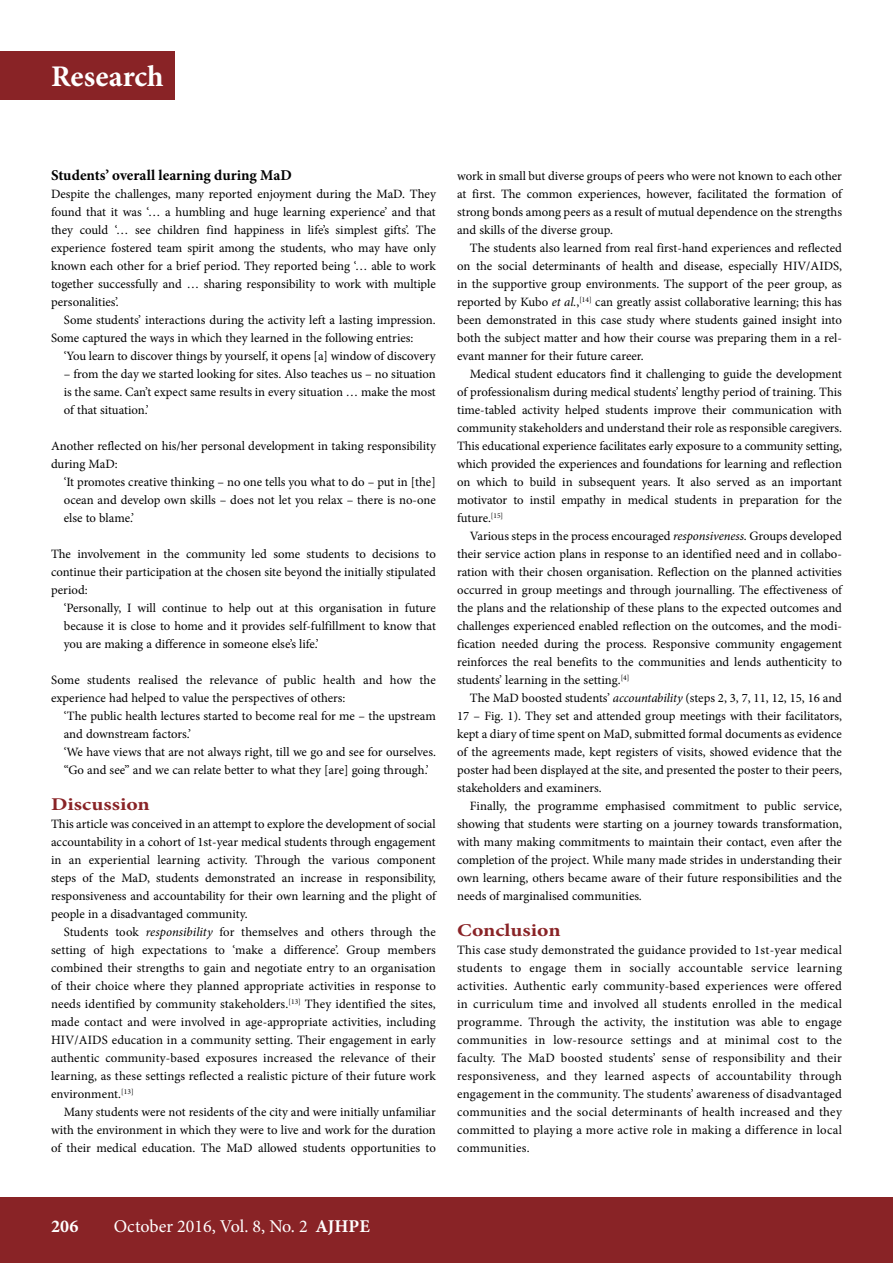
<style>
.page{position:relative;width:893px;height:1263px;background:#fff}
.page>*{position:absolute;margin:0;border:0;box-sizing:border-box;transform-origin:0 0}
.t1{font:700 30px "Minion Pro";color:#fff}
.t2{font:18px "Minion Pro";color:#fff}
.t3{font:700 18px "Minion Pro";color:#892326;scale:1.2 1}
.t4{font:700 18px "Minion Pro";color:#fff}
.t5{font:700 15px "Minion Pro";color:#000}
.t6{font:12.75px/18px "Minion Pro";color:#000;text-align:justify}
.s1{font-style:italic}
.s2{font-weight:700}
</style>
<div class="page">
<div style="left:0;top:1197px;width:893px;height:66px;background:#892326"></div>
<div style="left:0;top:51px;width:174px;height:49px;background:#892326"></div>
<h1 class="t1" style="left:51px;top:56px;width:114px">Research</h1>
<p class="t5" style="left:51px;top:165px;width:242px">Students’ overall learning during MaD</p>
<p class="t6" style="left:51px;top:185px;width:386px">Despite the challenges, many reported enjoyment during the MaD. They found that it was ‘… a humbling and huge learning experience’ and that they could ‘… see children find happiness in life’s simplest gifts’. The experience fostered team spirit among the students, who may have only known each other for a brief period. They reported being ‘… able to work together successfully and … sharing responsibility to work with multiple personalities’.</p>
<p class="t6" style="left:51px;top:311px;width:386px;text-indent:13px">Some students’ interactions during the activity left a lasting impression.<br>Some captured the ways in which they learned in the following entries:</p>
<p class="t6" style="left:64px;top:347px;width:373px">‘You learn to discover things by yourself, it opens [a] window of discovery</p>
<p class="t6" style="left:64px;top:365px;width:374px">– from the day we started looking for sites. Also teaches us – no situation is the same. Can’t expect same results in every situation … make the most of that situation.’</p>
<p class="t6" style="left:51px;top:437px;width:386px">Another reflected on his/her personal development in taking responsibility during MaD:</p>
<p class="t6" style="left:64px;top:473px;width:374px">‘It promotes creative thinking – no one tells you what to do – put in [the] ocean and develop own skills – does not let you relax – there is no-one else to blame.’</p>
<p class="t6" style="left:51px;top:545px;width:386px">The involvement in the community led some students to decisions to continue their participation at the chosen site beyond the initially stipulated period:</p>
<p class="t6" style="left:64px;top:599px;width:374px">‘Personally, I will continue to help out at this organisation in future because it is close to home and it provides self-fulfillment to know that you are making a difference in someone else’s life.’</p>
<p class="t6" style="left:51px;top:671px;width:386px">Some students realised the relevance of public health and how the experience had helped to value the perspectives of others:</p>
<p class="t6" style="left:64px;top:707px;width:374px;text-align:left">‘The public health lectures started to become real for me – the upstream and downstream factors.’<br>‘We have views that are not always right, till we go and see for ourselves. “Go and see” and we can relate better to what they [are] going through.’</p>
<h2 class="t3" style="left:51px;top:792px;width:84px">Discussion</h2>
<p class="t6" style="left:51px;top:815px;width:386px">This article was conceived in an attempt to explore the development of social accountability in a cohort of 1st-year medical students through engagement in an experiential learning activity. Through the various component steps of the MaD, students demonstrated an increase in responsibility, responsiveness and accountability for their own learning and the plight of people in a disadvantaged community.</p>
<p class="t6" style="left:51px;top:923px;width:386px;text-indent:13px">Students took <span class="s1">responsibility</span> for themselves and others through the setting of high expectations to ‘make a difference’. Group members combined their strengths to gain and negotiate entry to an organisation of their choice where they planned appropriate activities in response to needs identified by community stakeholders.<sup>[13]</sup> They identified the sites, made contact and were involved in age-appropriate activities, including HIV/AIDS education in a community setting. Their engagement in early authentic community-based exposures increased the relevance of their learning, as these settings reflected a realistic picture of their future work environment.<sup>[13]</sup></p>
<p class="t6" style="left:51px;top:1103px;width:386px;text-indent:13px">Many students were not residents of the city and were initially unfamiliar with the environment in which they were to live and work for the duration of their medical education. The MaD allowed students opportunities to</p>
<p class="t6" style="left:457px;top:167px;width:386px">work in small but diverse groups of peers who were not known to each other at first. The common experiences, however, facilitated the formation of strong bonds among peers as a result of mutual dependence on the strengths and skills of the diverse group.</p>
<p class="t6" style="left:457px;top:239px;width:386px;text-indent:13px">The students also learned from real first-hand experiences and reflected on the social determinants of health and disease, especially HIV/AIDS, in the supportive group environments. The support of the peer group, as reported by Kubo <span class="s1">et al.</span>,<sup>[14]</sup> can greatly assist collaborative learning; this has been demonstrated in this case study where students gained insight into both the subject matter and how their course was preparing them in a rel&shy;evant manner for their future career.</p>
<p class="t6" style="left:457px;top:365px;width:386px;text-indent:13px">Medical student educators find it challenging to guide the development of professionalism during medical students’ lengthy period of training. This time-tabled activity helped students improve their communication with community stakeholders and understand their role as responsible caregivers.<br>This educational experience facilitates early exposure to a community setting, which provided the experiences and foundations for learning and reflection on which to build in subsequent years. It also served as an important motivator to instil empathy in medical students in preparation for the future.<sup>[15]</sup></p>
<p class="t6" style="left:457px;top:527px;width:386px;text-indent:13px">Various steps in the process encouraged <span class="s1">responsiveness</span>. Groups developed their service action plans in response to an identified need and in collabo&shy;ration with their chosen organisation. Reflection on the planned activities occurred in group meetings and through journalling. The effectiveness of the plans and the relationship of these plans to the expected outcomes and challenges experienced enabled reflection on the outcomes, and the modi&shy;fication needed during the process. Responsive community engagement reinforces the real benefits to the communities and lends authenticity to students’ learning in the setting.<sup>[4]</sup></p>
<p class="t6" style="left:457px;top:689px;width:386px;text-indent:13px">The MaD boosted students’ <span class="s1">accountability</span> (steps 2, 3, 7, 11, 12, 15, 16 and 17 – Fig. 1). They set and attended group meetings with their facilitators, kept a diary of time spent on MaD, submitted formal documents as evidence of the agreements made, kept registers of visits, showed evidence that the poster had been displayed at the site, and presented the poster to their peers, stakeholders and examiners.</p>
<p class="t6" style="left:457px;top:797px;width:386px;text-indent:13px">Finally, the programme emphasised commitment to public service, showing that students were starting on a journey towards transformation, with many making commitments to maintain their contact, even after the completion of the project. While many made strides in understanding their own learning, others became aware of their future responsibilities and the needs of marginalised communities<span class="s1">.</span></p>
<h2 class="t3" style="left:457px;top:918px;width:88px">Conclusion</h2>
<p class="t6" style="left:457px;top:941px;width:386px">This case study demonstrated the guidance provided to 1st-year medical students to engage them in socially accountable service learning activities. Authentic early community-based experiences were offered in curriculum time and involved all students enrolled in the medical programme. Through the activity, the institution was able to engage communities in low-resource settings and at minimal cost to the faculty. The MaD boosted students’ sense of responsibility and their responsiveness, and they learned aspects of accountability through engagement in the community. The students’ awareness of disadvantaged communities and the social determinants of health increased and they committed to playing a more active role in making a difference in local communities.</p>
<h2 class="t4" style="left:51px;top:1213px;width:29px">206</h2>
<h2 class="t2" style="left:114px;top:1214px;width:258px">October 2016, Vol. 8, No. 2 <span class="s2">AJHPE</span></h2>
</div>
